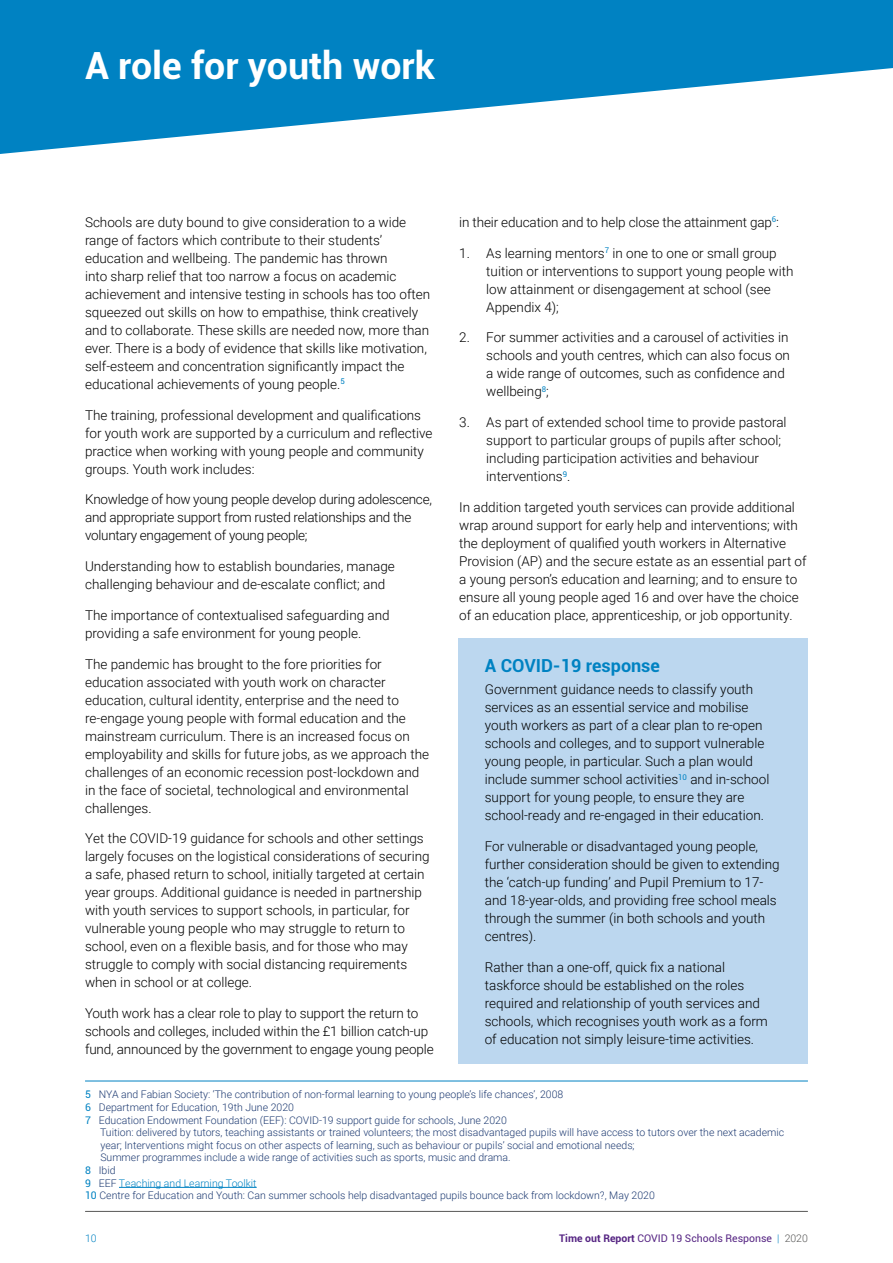
<style>
.page{position:relative;width:893px;height:1263px;background:#fff}
.page>*{position:absolute;margin:0;border:0;box-sizing:border-box;transform-origin:0 0}
.t1{font:700 37.5px "Roboto";color:#fff}
.t2{font:700 18px "Roboto";color:#0082c2}
.t3{font:300 13.5px/18px "Roboto";color:#000}
.t4{font:300 13.5px/18px "Roboto";letter-spacing:-.02em;color:#000}
.t5{font:300 10.5px/12.6px "Roboto";color:#1e3b72}
.t6{font:10.5px "Roboto";color:#562583}
.t7{font:300 10.5px "Roboto";color:#0082c2}
.s1{font-weight:400;color:#0082c2}
.s2{font-weight:400}
.s3{color:#1e3b72}
.s4{font-weight:700}
.s5{font-weight:300;color:#0082c2}
.s6{font-weight:300;color:#575756}
</style>
<div class="page">
<hr style="left:85px;top:1211px;width:722px;height:1px;background:#575756">
<div style="left:459px;top:638px;width:349px;height:425px;background:#bcd7ef"></div>
<hr style="left:85px;top:1080px;width:723px;height:1px;background:#0082c2">
<hr style="left:119px;top:1187px;width:138px;height:1px;background:#0082c2">
<svg style="left:0;top:0;width:893px;height:154px;fill:#0082c2"></svg>
<h1 class="t1" style="left:85px;top:39px;width:351px">A role for youth work</h1>
<p class="t3" style="left:85px;top:212px;width:347px">Schools are duty bound to give consideration to a wide range of factors which contribute to their students’ education and wellbeing. The pandemic has thrown<br>into sharp relief that too narrow a focus on academic achievement and intensive testing in schools has too often squeezed out skills on how to empathise, think creatively and to collaborate. These skills are needed now, more than ever. There is a body of evidence that skills like motivation, self-esteem and concentration significantly impact the educational achievements of young people.<sup>5</sup></p>
<p class="t3" style="left:85px;top:405px;width:349px">The training, professional development and qualifications for youth work are supported by a curriculum and reflective practice when working with young people and community groups. Youth work includes:</p>
<p class="t4" style="left:85px;top:490px;width:348px">Knowledge of how young people develop during adolescence, and appropriate support from rusted relationships and the voluntary engagement of young people;</p>
<p class="t3" style="left:85px;top:557px;width:311px">Understanding how to establish boundaries, manage challenging behaviour and de-escalate conflict; and</p>
<p class="t3" style="left:85px;top:605px;width:306px">The importance of contextualised safeguarding and providing a safe environment for young people.</p>
<p class="t3" style="left:85px;top:654px;width:345px">The pandemic has brought to the fore priorities for education associated with youth work on character education, cultural identity, enterprise and the need to re-engage young people with formal education and the mainstream curriculum. There is an increased focus on employability and skills for future jobs, as we approach the challenges of an economic recession post-lockdown and in the face of societal, technological and environmental challenges.</p>
<p class="t3" style="left:85px;top:829px;width:346px">Yet the COVID-19 guidance for schools and other settings largely focuses on the logistical considerations of securing a safe, phased return to school, initially targeted at certain year groups. Additional guidance is needed in partnership with youth services to support schools, in particular, for vulnerable young people who may struggle to return to school, even on a flexible basis, and for those who may struggle to comply with social distancing requirements when in school or at college.</p>
<p class="t3" style="left:85px;top:1004px;width:350px">Youth work has a clear role to play to support the return to schools and colleges, included within the £1 billion catch-up fund, announced by the government to engage young people</p>
<p class="t3" style="left:459px;top:212px;width:321px">in their education and to help close the attainment gap<sup>6</sup>:</p>
<p class="t3" style="left:486px;top:243px;width:309px;text-indent:-27px">1. As learning mentors<sup>7</sup> in one to one or small group tuition or interventions to support young people with low attainment or disengagement at school (see Appendix 4);</p>
<p class="t3" style="left:486px;top:328px;width:305px;text-indent:-27px">2. For summer activities and a carousel of activities in schools and youth centres, which can also focus on a wide range of outcomes, such as confidence and wellbeing<sup>8</sup>;</p>
<p class="t3" style="left:486px;top:413px;width:302px;text-indent:-27px">3. As part of extended school time to provide pastoral support to particular groups of pupils after school; including participation activities and behaviour interventions<sup>9</sup>.</p>
<p class="t3" style="left:459px;top:497px;width:349px">In addition targeted youth services can provide additional wrap around support for early help and interventions; with the deployment of qualified youth workers in Alternative Provision (AP) and the secure estate as an essential part of a young person’s education and learning; and to ensure to ensure all young people aged 16 and over have the choice of an education place, apprenticeship, or job opportunity.</p>
<h2 class="t2" style="left:485px;top:653px;width:177px">A COVID-19 response</h2>
<p class="t3" style="left:485px;top:680px;width:286px">Government guidance needs to classify youth services as an essential service and mobilise youth workers as part of a clear plan to re-open schools and colleges, and to support vulnerable young people, in particular. Such a plan would include summer school activities<sup>10</sup> and in-school support for young people, to ensure they are school-ready and re-engaged in their education.</p>
<p class="t3" style="left:485px;top:836px;width:296px">For vulnerable or disadvantaged young people, further consideration should be given to extending the ‘catch-up funding’ and Pupil Premium to 17- and 18-year-olds, and providing free school meals through the summer (in both schools and youth centres).</p>
<p class="t3" style="left:485px;top:957px;width:285px">Rather than a one-off, quick fix a national taskforce should be established on the roles required and relationship of youth services and schools, which recognises youth work as a form of education not simply leisure-time activities.</p>
<p class="t5" style="left:85px;top:1088px;width:480px"><span class="s1">5</span> NYA and Fabian Society: ‘The contribution of non-formal learning to young people’s life chances’, 2008<br><span class="s1">6</span> Department for Education, 19th June 2020<br><span class="s1">7</span> Education Endowment Foundation (EEF): COVID-19 support guide for schools, June 2020</p>
<p class="t5" style="left:100px;top:1126px;width:686px">Tuition: delivered by tutors, teaching assistants or trained volunteers; the most disadvantaged pupils will have access to tutors over the next academic</p>
<p class="t5" style="left:100px;top:1138px;width:536px">year; Interventions might focus on other aspects of learning, such as behaviour or pupils’ social and emotional needs;</p>
<p class="t5" style="left:100px;top:1151px;width:412px">Summer programmes include a wide range of activities such as sports, music and drama.</p>
<p class="t5" style="left:85px;top:1163px;width:32px"><span class="s1">8</span> Ibid</p>
<p class="t7" style="left:85px;top:1175px;width:173px"><span class="s2">9</span> <span class="s3">EEF</span> Teaching and Learning Toolkit</p>
<p class="t5" style="left:85px;top:1189px;width:571px"><span class="s1">10</span> Centre for Education and Youth: Can summer schools help disadvantaged pupils bounce back from lockdown?, May 2020</p>
<p class="t7" style="left:85px;top:1231px;width:13px">10</p>
<p class="t6" style="left:559px;top:1231px;width:250px"><span class="s4">Time out Report</span> COVID 19 Schools Response <span class="s5">|</span> <span class="s6">2020</span></p>
</div>
